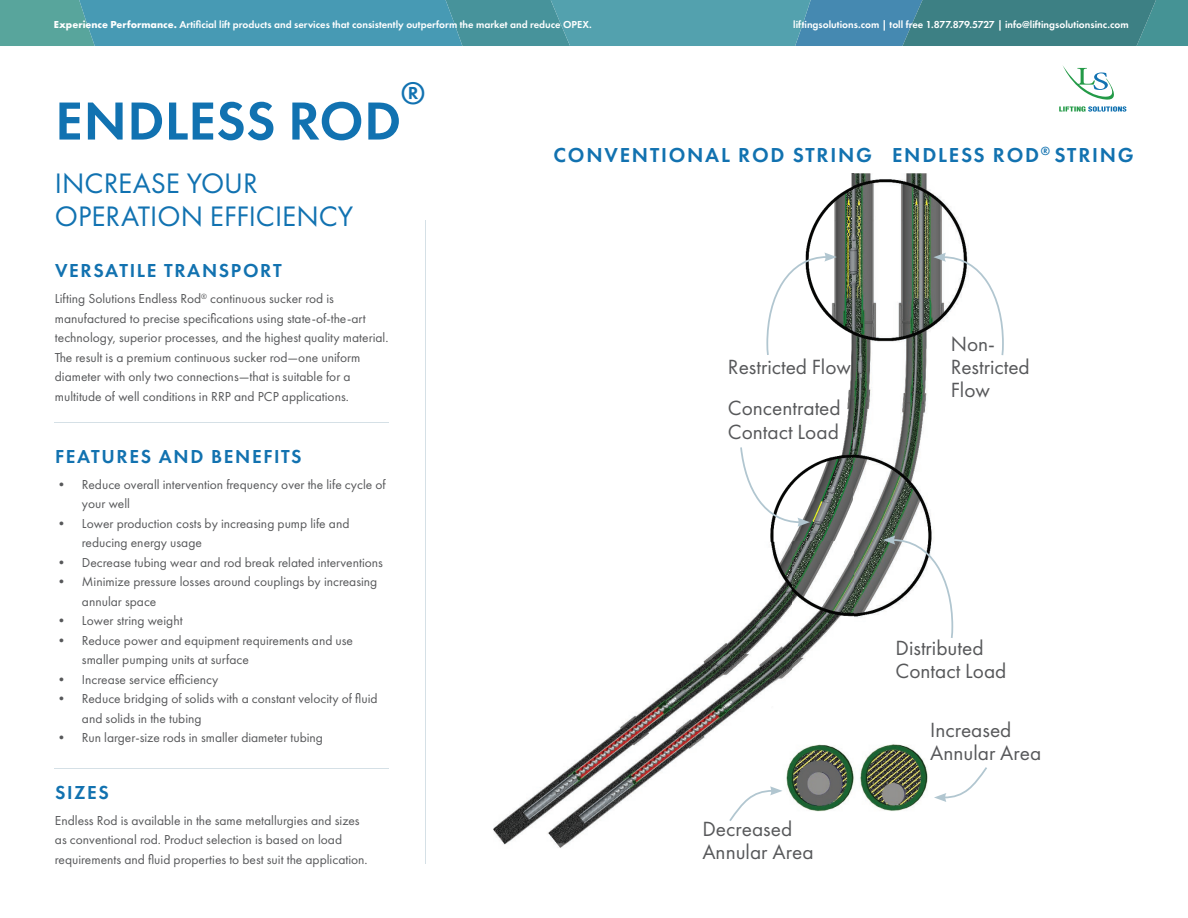
<style>
.page{position:relative;width:1188px;height:918px;background:#fff}
.page>*{position:absolute;margin:0;border:0;box-sizing:border-box;transform-origin:0 0}
.t1{font:600 55.5px "Futura PT";letter-spacing:.005em;color:#1172b1}
.t2{font:600 32.4px "Futura PT";color:#1172b1}
.t3{font:29.25px/33px "Futura PT";color:#1172b1}
.t4{font:21.3px/23.1px "Futura PT";color:#57585a}
.t5{font:600 21px "Futura PT";letter-spacing:.085em;color:#1272b0}
.t6{font:600 19.5px "Futura PT";letter-spacing:.085em;color:#1272b0}
.t7{font:13.5px/19.5px "Futura PT";color:#57585a}
.t8{font:600 10.5px "Futura PT";color:#fff}
.s1{font-weight:700}
</style>
<div class="page">
<svg style="left:0;top:0;width:1188px;height:46px;background:#4894a4"></svg>
<hr style="left:54px;top:422px;width:335px;height:1px;background:#d5e0e6">
<hr style="left:425px;top:221px;width:1px;height:643px;background:#d5e0e6">
<svg style="left:1059px;top:65px;width:67px;height:47px"></svg>
<hr style="left:55px;top:768px;width:334px;height:1px;background:#d5e0e6">
<img style="left:770px;top:173px;width:83px;height:369px">
<img style="left:853px;top:173px;width:114px;height:459px">
<img style="left:493px;top:542px;width:300px;height:306px">
<img style="left:793px;top:542px;width:61px;height:126px">
<svg style="left:766px;top:252px;width:71px;height:103px"></svg>
<img style="left:772px;top:706px;width:156px;height:128px">
<svg style="left:933px;top:253px;width:71px;height:102px"></svg>
<svg style="left:883px;top:535px;width:70px;height:103px"></svg>
<svg style="left:740px;top:447px;width:70px;height:80px"></svg>
<svg style="left:934px;top:767px;width:53px;height:35px"></svg>
<svg style="left:729px;top:786px;width:54px;height:35px"></svg>
<p class="t8" style="left:54px;top:18px;width:539px"><span class="s1">Experience Performance.</span> Artificial lift products and services that consistently outperform the market and reduce OPEX.</p>
<p class="t8" style="left:793px;top:18px;width:337px">liftingsolutions.com | toll free 1.877.879.5727 | info@liftingsolutionsinc.com</p>
<h2 class="t2" style="left:401px;top:73px;width:26px">®</h2>
<h1 class="t1" style="left:55px;top:86px;width:348px">ENDLESS ROD</h1>
<h3 class="t3" style="left:55px;top:166px;width:300px">INCREASE YOUR<br>OPERATION EFFICIENCY</h3>
<h3 class="t6" style="left:55px;top:258px;width:228px">VERSATILE TRANSPORT</h3>
<p class="t7" style="left:55px;top:289px;width:335px">Lifting Solutions Endless Rod<sup>®</sup> continuous sucker rod is manufactured to precise specifications using state-of-the-art technology, superior processes, and the highest quality material.<br>The result is a premium continuous sucker rod—one uniform diameter with only two connections—that is suitable for a multitude of well conditions in RRP and PCP applications.</p>
<h3 class="t6" style="left:55px;top:444px;width:248px">FEATURES AND BENEFITS</h3>
<p class="t7" style="left:82px;top:475px;width:305px;text-indent:-27px">• Reduce overall intervention frequency over the life cycle of your well</p>
<p class="t7" style="left:82px;top:514px;width:269px;text-indent:-27px">• Lower production costs by increasing pump life and reducing energy usage</p>
<p class="t7" style="left:55px;top:553px;width:330px">• Decrease tubing wear and rod break related interventions</p>
<p class="t7" style="left:82px;top:572px;width:297px;text-indent:-27px">• Minimize pressure losses around couplings by increasing annular space</p>
<p class="t7" style="left:55px;top:611px;width:129px">• Lower string weight</p>
<p class="t7" style="left:82px;top:631px;width:273px;text-indent:-27px">• Reduce power and equipment requirements and use smaller pumping units at surface</p>
<p class="t7" style="left:55px;top:670px;width:165px">• Increase service efficiency</p>
<p class="t7" style="left:82px;top:689px;width:297px;text-indent:-27px">• Reduce bridging of solids with a constant velocity of fluid and solids in the tubing</p>
<p class="t7" style="left:55px;top:728px;width:270px">• Run larger-size rods in smaller diameter tubing</p>
<h3 class="t6" style="left:55px;top:780px;width:56px">SIZES</h3>
<p class="t7" style="left:55px;top:811px;width:314px">Endless Rod is available in the same metallurgies and sizes as conventional rod. Product selection is based on load requirements and fluid properties to best suit the application.</p>
<h3 class="t5" style="left:554px;top:142px;width:582px">CONVENTIONAL ROD STRING ENDLESS ROD<sup>®</sup> STRING</h3>
<h3 class="t4" style="left:728px;top:355px;width:125px">Restricted Flow</h3>
<h3 class="t4" style="left:728px;top:397px;width:114px">Concentrated<br>Contact Load</h3>
<h3 class="t4" style="left:951px;top:332px;width:81px">Non-<br>Restricted<br>Flow</h3>
<h3 class="t4" style="left:702px;top:817px;width:113px">Decreased<br>Annular Area</h3>
<h3 class="t4" style="left:896px;top:636px;width:112px">Distributed<br>Contact Load</h3>
<h3 class="t4" style="left:930px;top:718px;width:113px">Increased<br>Annular Area</h3>
</div>
